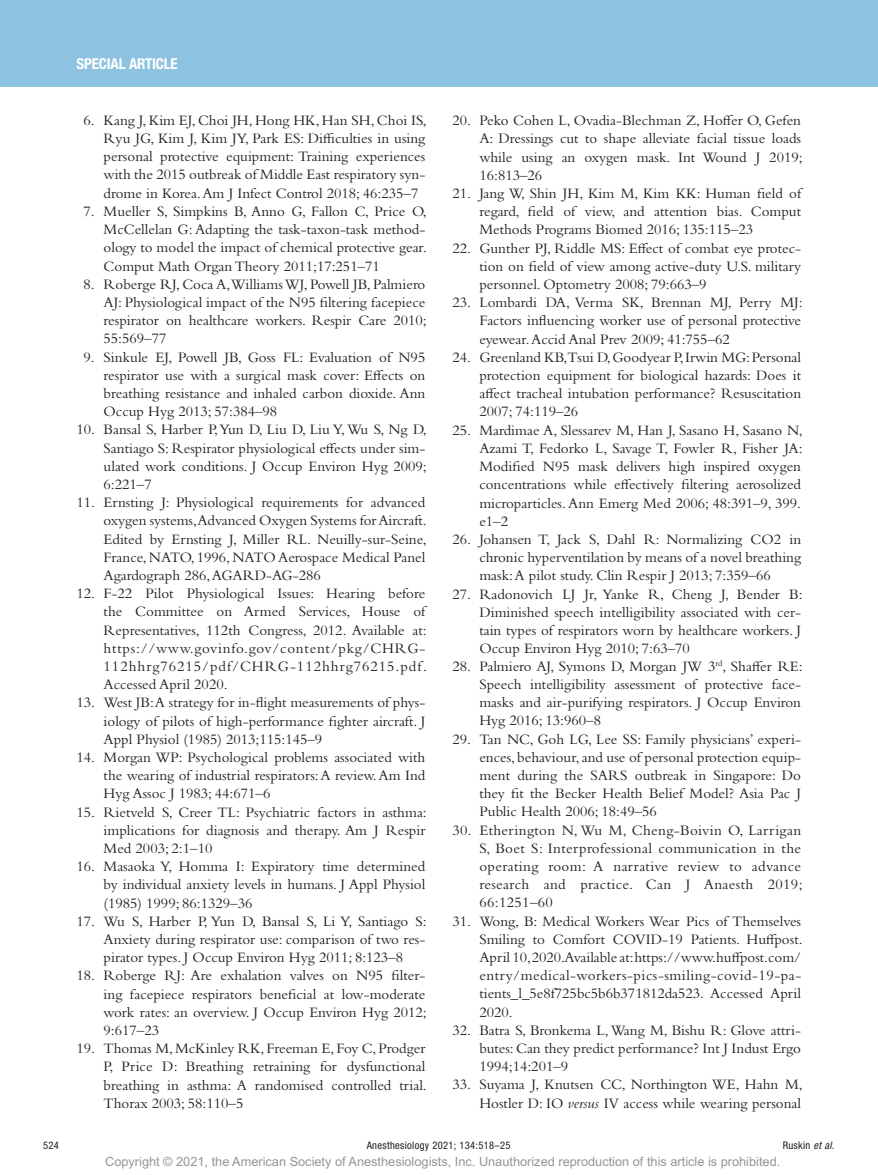
<style>
.page{position:relative;width:878px;height:1175px;background:#fff}
.page>*{position:absolute;margin:0;border:0;box-sizing:border-box;transform-origin:0 0}
.t1{font:15px/18.1px "Bembo Std";color:#231f20;text-align:justify}
.t2{font:700 condensed 15px "Helvetica Neue LT Std";letter-spacing:-.01em;color:#fff}
.t3{font:12.75px "Arial MT Std";color:#939598}
.t4{font:condensed 10.5px "Helvetica Neue LT Std";letter-spacing:.03em;color:#231f20}
.s1{font-style:italic}
</style>
<div class="page">
<div style="left:0;top:0;width:878px;height:86px;background:#8dc3e0"></div>
<p class="t2" style="left:77px;top:54px;width:103px">SPECIAL ARTICLE</p>
<p class="t1" style="left:104px;top:111px;width:325px;text-indent:-20px">6. Kang J, Kim EJ, Choi JH, Hong HK, Han SH, Choi IS, Ryu JG, Kim J, Kim JY, Park ES: Difficulties in using personal protective equipment: Training experiences with the 2015 outbreak of Middle East respiratory syn&shy;drome in Korea. Am J Infect Control 2018; 46:235–7</p>
<p class="t1" style="left:104px;top:202px;width:325px;text-indent:-20px">7. Mueller S, Simpkins B, Anno G, Fallon C, Price O, McCellelan G: Adapting the task-taxon-task method&shy;ology to model the impact of chemical protective gear.<br>Comput Math Organ Theory 2011;17:251–71</p>
<p class="t1" style="left:104px;top:275px;width:325px;text-indent:-20px">8. Roberge RJ, Coca A,Williams WJ, Powell JB, Palmiero AJ: Physiological impact of the N95 filtering facepiece respirator on healthcare workers. Respir Care 2010; 55:569–77</p>
<p class="t1" style="left:104px;top:347px;width:323px;text-indent:-20px">9. Sinkule EJ, Powell JB, Goss FL: Evaluation of N95 respirator use with a surgical mask cover: Effects on breathing resistance and inhaled carbon dioxide. Ann Occup Hyg 2013; 57:384–98</p>
<p class="t1" style="left:104px;top:420px;width:325px;text-indent:-27px">10. Bansal S, Harber P, Yun D, Liu D, Liu Y, Wu S, Ng D, Santiago S: Respirator physiological effects under sim&shy;ulated work conditions. J Occup Environ Hyg 2009; 6:221–7</p>
<p class="t1" style="left:104px;top:493px;width:325px;text-indent:-27px">11. Ernsting J: Physiological requirements for advanced oxygen systems,Advanced Oxygen Systems for Aircraft.<br>Edited by Ernsting J, Miller RL. Neuilly-sur-Seine, France, NATO, 1996, NATO Aerospace Medical Panel Agardograph 286, AGARD-AG-286</p>
<p class="t1" style="left:104px;top:584px;width:325px;text-indent:-27px">12. F-22 Pilot Physiological Issues: Hearing before the Committee on Armed Services, House of Representatives, 112th Congress, 2012. Available at: https://www.govinfo.gov/content/pkg/CHRG-112hhrg76215/pdf/CHRG-112hhrg76215.pdf.<br>Accessed April 2020.</p>
<p class="t1" style="left:104px;top:693px;width:323px;text-indent:-27px">13. West JB: A strategy for in-flight measurements of phys&shy;iology of pilots of high-performance fighter aircraft. J Appl Physiol (1985) 2013;115:145–9</p>
<p class="t1" style="left:104px;top:748px;width:323px;text-indent:-27px">14. Morgan WP: Psychological problems associated with the wearing of industrial respirators: A review. Am Ind Hyg Assoc J 1983; 44:671–6</p>
<p class="t1" style="left:104px;top:802px;width:325px;text-indent:-27px">15. Rietveld S, Creer TL: Psychiatric factors in asthma: implications for diagnosis and therapy. Am J Respir Med 2003; 2:1–10</p>
<p class="t1" style="left:104px;top:857px;width:323px;text-indent:-27px">16. Masaoka Y, Homma I: Expiratory time determined by individual anxiety levels in humans. J Appl Physiol (1985) 1999; 86:1329–36</p>
<p class="t1" style="left:104px;top:911px;width:325px;text-indent:-27px">17. Wu S, Harber P, Yun D, Bansal S, Li Y, Santiago S:<br>Anxiety during respirator use: comparison of two res&shy;pirator types. J Occup Environ Hyg 2011; 8:123–8</p>
<p class="t1" style="left:104px;top:966px;width:325px;text-indent:-27px">18. Roberge RJ: Are exhalation valves on N95 filter&shy;ing facepiece respirators beneficial at low-moderate work rates: an overview. J Occup Environ Hyg 2012; 9:617–23</p>
<p class="t1" style="left:104px;top:1039px;width:325px;text-indent:-27px">19. Thomas M, McKinley RK, Freeman E, Foy C, Prodger P, Price D: Breathing retraining for dysfunctional breathing in asthma: A randomised controlled trial.<br>Thorax 2003; 58:110–5</p>
<p class="t1" style="left:479px;top:111px;width:325px;text-indent:-27px">20. Peko Cohen L, Ovadia-Blechman Z, Hoffer O, Gefen A: Dressings cut to shape alleviate facial tissue loads while using an oxygen mask. Int Wound J 2019; 16:813–26</p>
<p class="t1" style="left:479px;top:184px;width:323px;text-indent:-27px">21. Jang W, Shin JH, Kim M, Kim KK: Human field of regard, field of view, and attention bias. Comput Methods Programs Biomed 2016; 135:115–23</p>
<p class="t1" style="left:479px;top:239px;width:323px;text-indent:-27px">22. Gunther PJ, Riddle MS: Effect of combat eye protec&shy;tion on field of view among active-duty U.S. military personnel. Optometry 2008; 79:663–9</p>
<p class="t1" style="left:479px;top:293px;width:325px;text-indent:-27px">23. Lombardi DA, Verma SK, Brennan MJ, Perry MJ:<br>Factors influencing worker use of personal protective eyewear. Accid Anal Prev 2009; 41:755–62</p>
<p class="t1" style="left:479px;top:348px;width:323px;text-indent:-27px">24. Greenland KB,Tsui D, Goodyear P, Irwin MG: Personal protection equipment for biological hazards: Does it affect tracheal intubation performance? Resuscitation 2007; 74:119–26</p>
<p class="t1" style="left:479px;top:420px;width:325px;text-indent:-27px">25. Mardimae A, Slessarev M, Han J, Sasano H, Sasano N, Azami T, Fedorko L, Savage T, Fowler R, Fisher JA:<br>Modified N95 mask delivers high inspired oxygen concentrations while effectively filtering aerosolized microparticles. Ann Emerg Med 2006; 48:391–9, 399. e1–2</p>
<p class="t1" style="left:479px;top:530px;width:323px;text-indent:-27px">26. Johansen T, Jack S, Dahl R: Normalizing CO2 in chronic hyperventilation by means of a novel breathing mask: A pilot study. Clin Respir J 2013; 7:359–66</p>
<p class="t1" style="left:479px;top:584px;width:325px;text-indent:-27px">27. Radonovich LJ Jr, Yanke R, Cheng J, Bender B:<br>Diminished speech intelligibility associated with cer&shy;tain types of respirators worn by healthcare workers. J Occup Environ Hyg 2010; 7:63–70</p>
<p class="t1" style="left:479px;top:657px;width:325px;text-indent:-27px">28. Palmiero AJ, Symons D, Morgan JW 3<sup>rd</sup>, Shaffer RE:<br>Speech intelligibility assessment of protective face&shy;masks and air-purifying respirators. J Occup Environ Hyg 2016; 13:960–8</p>
<p class="t1" style="left:479px;top:729px;width:323px;text-indent:-27px">29. Tan NC, Goh LG, Lee SS: Family physicians’ experi&shy;ences, behaviour, and use of personal protection equip&shy;ment during the SARS outbreak in Singapore: Do they fit the Becker Health Belief Model? Asia Pac J Public Health 2006; 18:49–56</p>
<p class="t1" style="left:479px;top:820px;width:325px;text-indent:-27px">30. Etherington N, Wu M, Cheng-Boivin O, Larrigan S, Boet S: Interprofessional communication in the operating room: A narrative review to advance research and practice. Can J Anaesth 2019; 66:1251–60</p>
<p class="t1" style="left:479px;top:911px;width:325px;text-indent:-27px">31. Wong, B: Medical Workers Wear Pics of Themselves Smiling to Comfort COVID-19 Patients. Huffpost.<br>April 10,2020.Available at:https://www.huffpost.com/ entry/medical-workers-pics-smiling-covid-19-pa&shy;tients_l_5e8f725bc5b6b371812da523. Accessed April 2020.</p>
<p class="t1" style="left:479px;top:1020px;width:323px;text-indent:-27px">32. Batra S, Bronkema L, Wang M, Bishu R: Glove attri&shy;butes: Can they predict performance? Int J Indust Ergo 1994;14:201–9</p>
<p class="t1" style="left:452px;top:1075px;width:352px;text-align:right">33. Suyama J, Knutsen CC, Northington WE, Hahn M,<br>Hostler D: IO <span class="s1">versus</span> IV access while wearing personal</p>
<p class="t4" style="left:43px;top:1139px;width:17px">524</p>
<p class="t4" style="left:367px;top:1139px;width:145px">Anesthesiology 2021; 134:518–25</p>
<p class="t4" style="left:782px;top:1139px;width:53px">Ruskin <span class="s1">et al.</span></p>
<p class="t3" style="left:105px;top:1154px;width:676px">Copyright © 2021, the American Society of Anesthesiologists, Inc. Unauthorized reproduction of this article is prohibited.</p>
</div>
